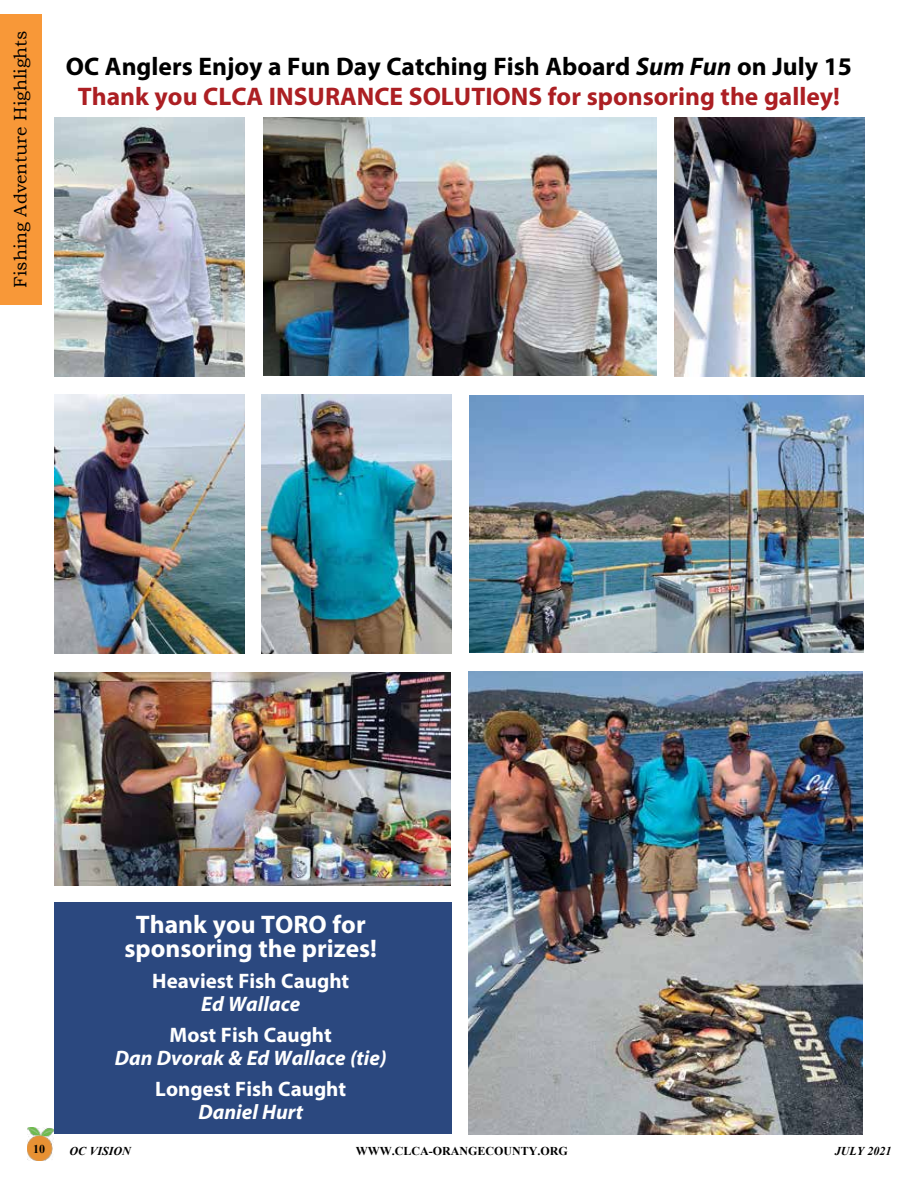
<style>
.page{position:relative;width:918px;height:1188px;background:#fff}
.page>*{position:absolute;margin:0;border:0;box-sizing:border-box;transform-origin:0 0}
.t1{font:700 25.5px/30px "Myriad Pro";color:#ac1f23;text-align:center}
.t2{font:700 25.5px/24px "Myriad Pro";color:#fff;text-align:center}
.t3{font:700 21px "Myriad Pro";color:#fff}
.t4{font:italic 700 21px "Myriad Pro";color:#fff}
.t5{font:18px "Bookman Old Style";color:#000}
.t6{font:700 12px "Times New Roman";color:#000}
.t7{font:italic 700 12px "Times New Roman";color:#000}
.s1{color:#000}
.s2{font-style:italic;color:#000}
</style>
<div class="page">
<img style="left:27px;top:1128px;width:27px;height:32px">
<div style="left:0;top:14px;width:42px;height:290px;background:#f89838"></div>
<div style="left:54px;top:903px;width:397px;height:231px;background:#2b487f"></div>
<img style="left:54px;top:117px;width:190px;height:259px">
<img style="left:261px;top:394px;width:190px;height:259px">
<img style="left:54px;top:394px;width:190px;height:259px">
<img style="left:675px;top:117px;width:190px;height:259px">
<img style="left:264px;top:118px;width:393px;height:257px">
<img style="left:469px;top:395px;width:394px;height:258px">
<img style="left:468px;top:671px;width:394px;height:463px">
<img style="left:55px;top:672px;width:395px;height:214px">
<p class="t5" style="left:9px;top:288px;width:259px;rotate:-90deg">Fishing Adventure Highlights</p>
<p class="t1" style="left:66px;top:50px;width:788px"><span class="s1">OC Anglers Enjoy a Fun Day Catching Fish Aboard</span> <span class="s2">Sum Fun</span> <span class="s1">on July 15<br></span>Thank you CLCA INSURANCE SOLUTIONS for sponsoring the galley!</p>
<p class="t2" style="left:124px;top:911px;width:254px">Thank you TORO for sponsoring the prizes!</p>
<p class="t3" style="left:152px;top:967px;width:199px">Heaviest Fish Caught</p>
<p class="t4" style="left:201px;top:990px;width:101px">Ed Wallace</p>
<p class="t3" style="left:170px;top:1021px;width:164px">Most Fish Caught</p>
<p class="t4" style="left:115px;top:1044px;width:273px">Dan Dvorak &amp; Ed Wallace (tie)</p>
<p class="t3" style="left:155px;top:1075px;width:193px">Longest Fish Caught</p>
<p class="t4" style="left:199px;top:1098px;width:106px">Daniel Hurt</p>
<p class="t6" style="left:33px;top:1140px;width:13px">10</p>
<p class="t7" style="left:69px;top:1143px;width:63px">OC VISION</p>
<p class="t6" style="left:356px;top:1143px;width:214px">WWW.CLCA-ORANGECOUNTY.ORG</p>
<p class="t7" style="left:835px;top:1143px;width:58px">JULY 2021</p>
</div>
